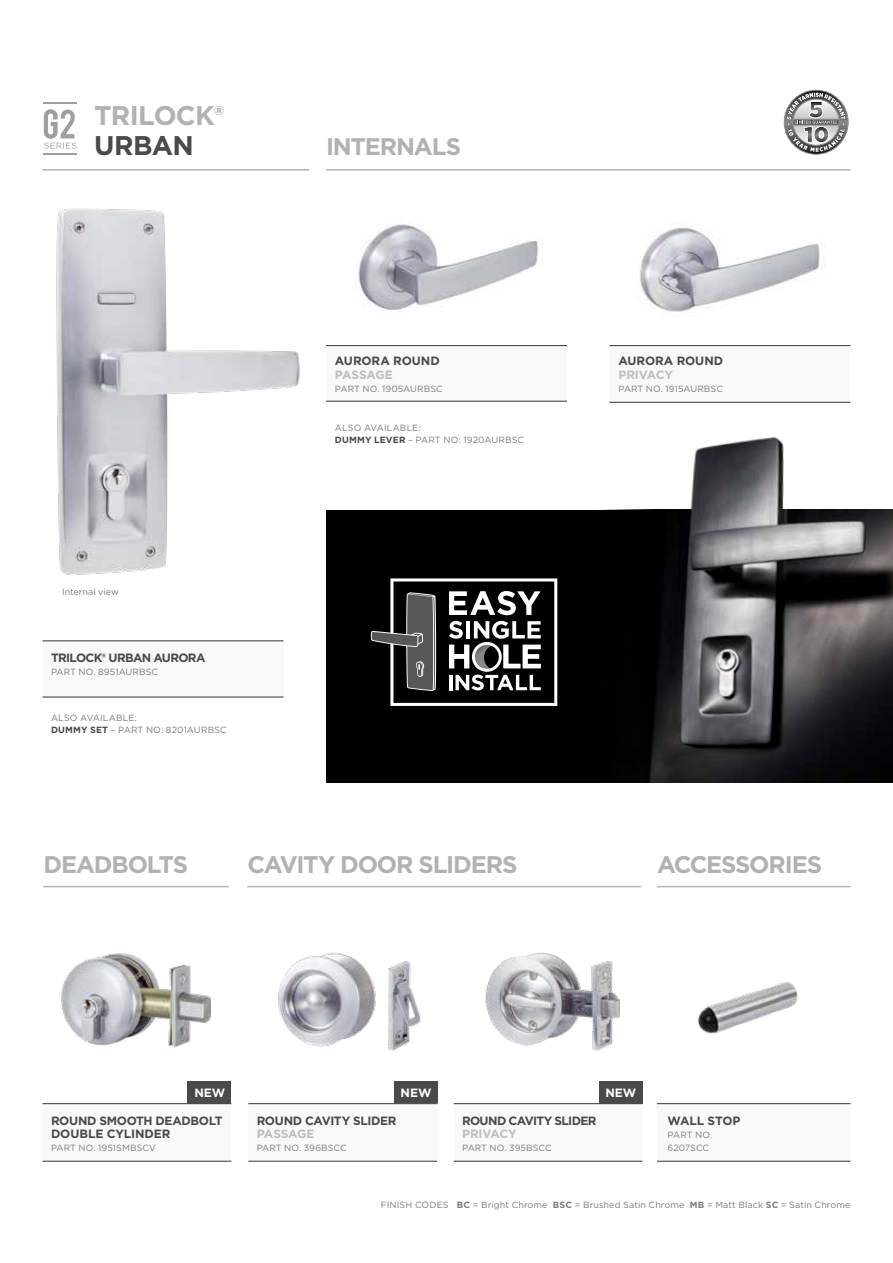
<style>
.page{position:relative;width:893px;height:1263px;background:#fff}
.page>*{position:absolute;margin:0;border:0;box-sizing:border-box;transform-origin:0 0}
.t1{font:700 27px "Gotham";letter-spacing:-.03em;color:#b3b2b2}
.t2{font:700 27px "Gotham";letter-spacing:-.025em;color:#4a4a49}
.t3{font:700 24px "Gotham";letter-spacing:-.05em;color:#b3b2b2}
.t4{font:700 12px/13.5px "Gotham";letter-spacing:-.025em;color:#4a4a49}
.t5{font:700 12px "Gotham";letter-spacing:-.015em;color:#bebebe}
.t6{font:700 12px "Gotham";letter-spacing:-.005em;color:#4a4a49}
.t7{font:700 12px "Gotham";letter-spacing:-.055em;color:#4a4a49}
.t8{font:700 12px "Gotham";letter-spacing:-.05em;color:#4a4a49}
.t9{font:700 12px "Gotham";letter-spacing:-.005em;color:#fff}
.t10{font:9px/12px "Gotham";letter-spacing:.01em;color:#7c7b7b}
.s1{font-weight:700;color:#4a4a49}
.s2{font-weight:700}
</style>
<div class="page">
<hr style="left:326px;top:169px;width:524px;height:2px;background:#b3b2b2">
<hr style="left:43px;top:886px;width:186px;height:1px;background:#b3b2b2">
<hr style="left:657px;top:886px;width:193px;height:1px;background:#b3b2b2">
<hr style="left:247px;top:886px;width:394px;height:1px;background:#b3b2b2">
<img style="left:61px;top:953px;width:150px;height:95px">
<img style="left:485px;top:953px;width:135px;height:98px">
<div style="left:609px;top:345px;width:241px;height:57px;background:#f9f9f9"></div>
<div style="left:326px;top:345px;width:241px;height:56px;background:#f9f9f9"></div>
<hr style="left:609px;top:345px;width:241px;height:1px;background:#4a4a49">
<hr style="left:326px;top:345px;width:241px;height:1px;background:#4a4a49">
<hr style="left:609px;top:402px;width:241px;height:1px;background:#4a4a49">
<hr style="left:326px;top:401px;width:241px;height:1px;background:#4a4a49">
<div style="left:43px;top:1103px;width:188px;height:59px;background:#f9f9f9"></div>
<hr style="left:43px;top:1103px;width:188px;height:1px;background:#4a4a49">
<hr style="left:43px;top:1161px;width:188px;height:1px;background:#4a4a49">
<div style="left:188px;top:1081px;width:43px;height:22px;background:#4a4a49"></div>
<div style="left:454px;top:1103px;width:188px;height:59px;background:#f9f9f9"></div>
<hr style="left:454px;top:1103px;width:188px;height:1px;background:#4a4a49">
<hr style="left:454px;top:1161px;width:188px;height:1px;background:#4a4a49">
<div style="left:599px;top:1081px;width:43px;height:22px;background:#4a4a49"></div>
<svg style="left:784px;top:90px;width:65px;height:65px"></svg>
<div style="left:394px;top:1081px;width:44px;height:22px;background:#4a4a49"></div>
<div style="left:248px;top:1103px;width:190px;height:58px;background:#f9f9f9"></div>
<hr style="left:248px;top:1103px;width:190px;height:1px;background:#4a4a49">
<hr style="left:248px;top:1161px;width:189px;height:1px;background:#4a4a49">
<img style="left:278px;top:952px;width:143px;height:98px">
<div style="left:43px;top:641px;width:240px;height:56px;background:#f9f9f9"></div>
<hr style="left:43px;top:640px;width:240px;height:1px;background:#4a4a49">
<hr style="left:43px;top:696px;width:240px;height:2px;background:#4a4a49">
<img style="left:358px;top:224px;width:180px;height:86px">
<img style="left:639px;top:226px;width:181px;height:86px">
<img style="left:56px;top:208px;width:244px;height:367px">
<hr style="left:43px;top:169px;width:266px;height:2px;background:#b3b2b2">
<hr style="left:43px;top:102px;width:33px;height:2px;background:#9d9fa2">
<hr style="left:43px;top:153px;width:33px;height:2px;background:#9d9fa2">
<svg style="left:44px;top:109px;width:32px;height:40px"></svg>
<div style="left:326px;top:510px;width:567px;height:272px;background:#000"></div>
<svg style="left:371px;top:578px;width:186px;height:128px"></svg>
<div style="left:657px;top:1103px;width:193px;height:59px;background:#f9f9f9"></div>
<hr style="left:657px;top:1103px;width:193px;height:1px;background:#4a4a49">
<hr style="left:657px;top:1161px;width:193px;height:1px;background:#4a4a49">
<img style="left:697px;top:981px;width:101px;height:53px">
<img style="left:609px;top:437px;width:284px;height:345px">
<h1 class="t1" style="left:94px;top:98px;width:131px">TRILOCK®</h1>
<h1 class="t2" style="left:94px;top:128px;width:101px">URBAN</h1>
<p class="t10" style="left:62px;top:586px;width:58px">Internal view</p>
<h3 class="t7" style="left:51px;top:649px;width:156px">TRILOCK® URBAN AURORA</h3>
<p class="t10" style="left:51px;top:665px;width:109px">PART NO. 8951AURBSC</p>
<p class="t10" style="left:51px;top:711px;width:177px">ALSO AVAILABLE:<br><span class="s1">DUMMY SET</span> – PART NO: 8201AURBSC</p>
<h2 class="t3" style="left:326px;top:131px;width:137px">INTERNALS</h2>
<h3 class="t6" style="left:335px;top:353px;width:106px">AURORA ROUND</h3>
<h3 class="t5" style="left:335px;top:367px;width:59px">PASSAGE</h3>
<p class="t10" style="left:335px;top:382px;width:109px">PART NO. 1905AURBSC</p>
<p class="t10" style="left:335px;top:422px;width:191px">ALSO AVAILABLE:<br><span class="s1">DUMMY LEVER</span> – PART NO: 1920AURBSC</p>
<h3 class="t6" style="left:618px;top:353px;width:106px">AURORA ROUND</h3>
<h3 class="t5" style="left:618px;top:367px;width:56px">PRIVACY</h3>
<p class="t10" style="left:618px;top:382px;width:106px">PART NO. 1915AURBSC</p>
<h2 class="t3" style="left:43px;top:849px;width:146px">DEADBOLTS</h2>
<h2 class="t3" style="left:247px;top:849px;width:271px">CAVITY DOOR SLIDERS</h2>
<h2 class="t3" style="left:657px;top:849px;width:167px">ACCESSORIES</h2>
<h3 class="t9" style="left:194px;top:1084px;width:32px">NEW</h3>
<h3 class="t4" style="left:51px;top:1113px;width:173px">ROUND SMOOTH DEADBOLT<br>DOUBLE CYLINDER</h3>
<p class="t10" style="left:51px;top:1142px;width:106px">PART NO. 1951SMBSCV</p>
<h3 class="t9" style="left:401px;top:1084px;width:32px">NEW</h3>
<h3 class="t9" style="left:605px;top:1084px;width:32px">NEW</h3>
<h3 class="t4" style="left:257px;top:1113px;width:141px">ROUND CAVITY SLIDER</h3>
<h3 class="t5" style="left:257px;top:1126px;width:59px">PASSAGE</h3>
<p class="t10" style="left:257px;top:1142px;width:92px">PART NO. 396BSCC</p>
<h3 class="t8" style="left:462px;top:1112px;width:136px">ROUND CAVITY SLIDER</h3>
<h3 class="t5" style="left:462px;top:1126px;width:56px">PRIVACY</h3>
<p class="t10" style="left:462px;top:1142px;width:91px">PART NO. 395BSCC</p>
<h3 class="t4" style="left:668px;top:1113px;width:74px">WALL STOP</h3>
<p class="t10" style="left:668px;top:1127px;width:46px;line-height:13px">PART NO.<br>6207SCC</p>
<p class="t10" style="left:381px;top:1199px;width:471px">FINISH CODES <span class="s2">BC</span> = Bright Chrome <span class="s2">BSC</span> = Brushed Satin Chrome <span class="s2">MB</span> = Matt Black <span class="s2">SC</span> = Satin Chrome</p>
</div>
